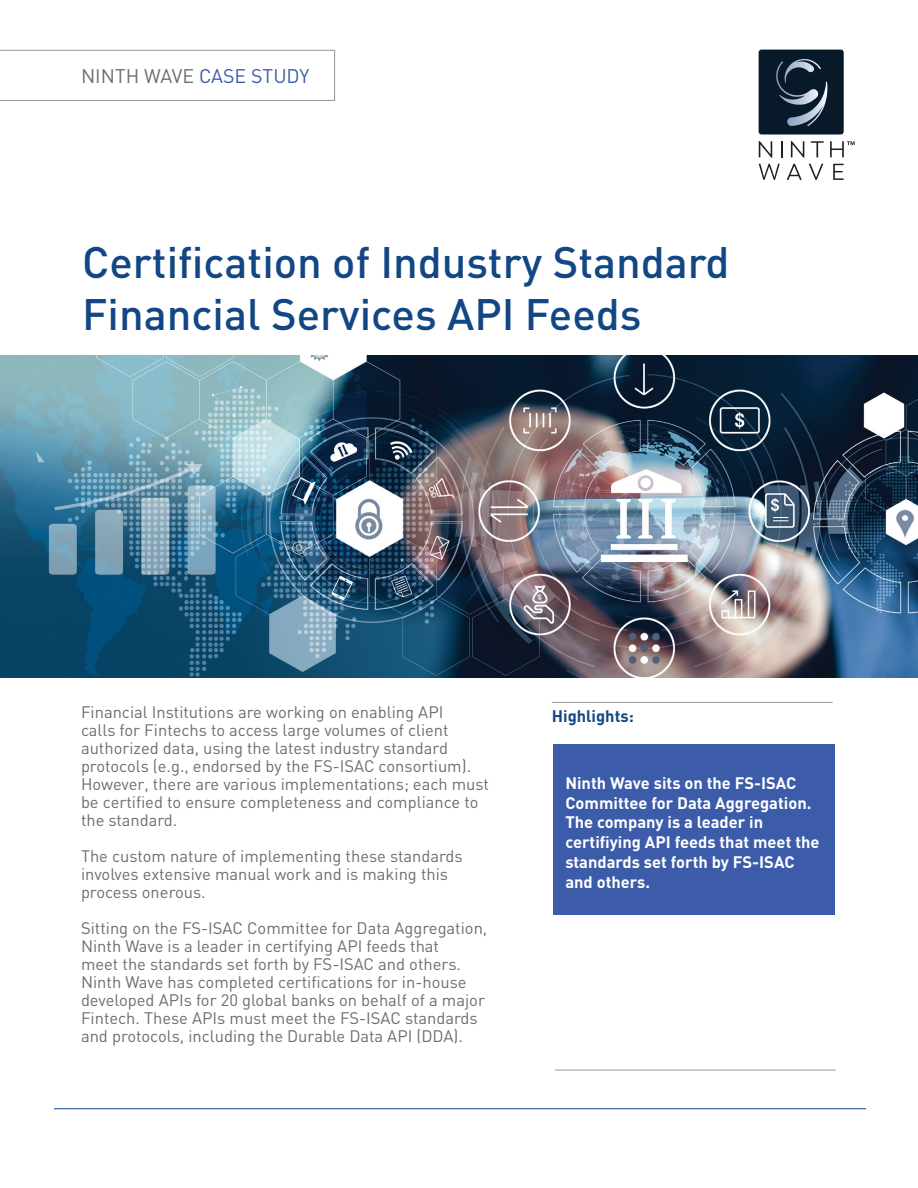
<style>
.page{position:relative;width:918px;height:1188px;background:#fff}
.page>*{position:absolute;margin:0;border:0;box-sizing:border-box;transform-origin:0 0}
.t1{font:500 43.5px/52.2px "DIN";color:#124784}
.t2{font:19.5px "DIN";color:#6c6d70}
.t3{font:16.5px/18px "DIN";color:#6c6d70}
.t4{font:700 16.5px/19.8px "DIN";color:#fff}
.t5{font:700 16.5px "DIN";color:#124784}
.s1{color:#3c5caa}
</style>
<div class="page">
<div style="left:553px;top:744px;width:282px;height:171px;background:#3c5caa"></div>
<hr style="left:555px;top:1070px;width:281px;height:1px;background:#939598">
<hr style="left:54px;top:1108px;width:812px;height:1px;background:#124784">
<svg style="left:0;top:50px;width:335px;height:51px"></svg>
<div style="left:759px;top:50px;width:85px;height:84px;background:#081a29;border-radius:3px"></div>
<svg style="left:776px;top:59px;width:51px;height:67px"></svg>
<svg style="left:759px;top:141px;width:13px;height:17px"></svg>
<svg style="left:781px;top:141px;width:1px;height:16px"></svg>
<svg style="left:791px;top:141px;width:13px;height:17px"></svg>
<svg style="left:811px;top:141px;width:13px;height:16px"></svg>
<svg style="left:759px;top:164px;width:21px;height:16px"></svg>
<svg style="left:787px;top:164px;width:15px;height:16px"></svg>
<svg style="left:809px;top:164px;width:14px;height:16px"></svg>
<svg style="left:833px;top:164px;width:11px;height:16px"></svg>
<svg style="left:830px;top:141px;width:25px;height:16px"></svg>
<hr style="left:552px;top:702px;width:281px;height:1px;background:#939598">
<img style="left:0;top:356px;width:918px;height:322px">
<p class="t2" style="left:81px;top:64px;width:230px">NINTH WAVE <span class="s1">CASE STUDY</span></p>
<p class="t1" style="left:82px;top:235px;width:649px">Certification of Industry Standard<br>Financial Services API Feeds</p>
<p class="t3" style="left:81px;top:702px;width:364px">Financial Institutions are working on enabling API</p>
<p class="t5" style="left:552px;top:705px;width:84px">Highlights:</p>
<p class="t3" style="left:81px;top:720px;width:410px">calls for Fintechs to access large volumes of client authorized data, using the latest industry standard protocols (e.g., endorsed by the FS-ISAC consortium).<br>However, there are various implementations; each must be certified to ensure completeness and compliance to the standard.</p>
<p class="t3" style="left:81px;top:846px;width:383px">The custom nature of implementing these standards involves extensive manual work and is making this process onerous.</p>
<p class="t3" style="left:81px;top:918px;width:408px">Sitting on the FS-ISAC Committee for Data Aggregation, Ninth Wave is a leader in certifying API feeds that<br>meet the standards set forth by FS-ISAC and others.<br>Ninth Wave has completed certifications for in-house developed APIs for 20 global banks on behalf of a major Fintech. These APIs must meet the FS-ISAC standards and protocols, including the Durable Data API (DDA).</p>
<p class="t4" style="left:565px;top:772px;width:256px">Ninth Wave sits on the FS-ISAC<br>Committee for Data Aggregation.<br>The company is a leader in certifiying API feeds that meet the standards set forth by FS-ISAC and others.</p>
</div>
